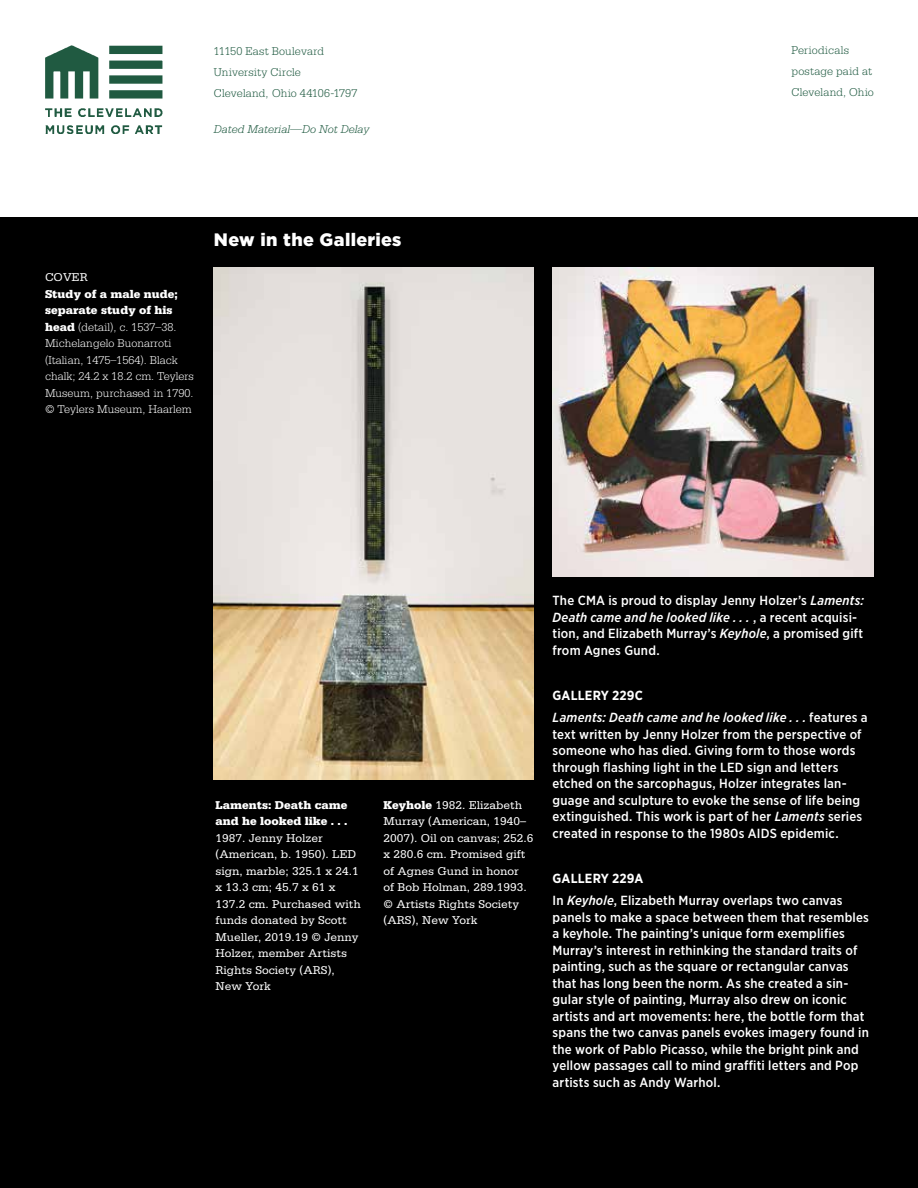
<style>
.page{position:relative;width:918px;height:1188px;background:#fff}
.page>*{position:absolute;margin:0;border:0;box-sizing:border-box;transform-origin:0 0}
.t1{font:900 18px "Gotham";letter-spacing:.02em;color:#fff}
.t2{font:500 13.2px/16.5px "Gotham Narrow";letter-spacing:.015em;color:#fff}
.t3{font:italic 500 13.2px/22.5px "Gotham Narrow";letter-spacing:.015em;color:#fff}
.t4{font:12px/16.5px "Serifa";color:#fff}
.t5{font:300 12px/16.5px "Serifa";color:#fff}
.t6{font:300 12px/21px "Serifa";letter-spacing:.005em;color:#205a41}
.t7{font:900 12px/16.5px "Serifa";color:#fff}
.t8{font:italic 300 12px "Serifa";color:#205a41}
.s1{font-weight:900}
.s2{font-style:italic}
.s3{font-weight:700;font-style:normal}
.s4{font-style:normal}
.s5{font-weight:700}
</style>
<div class="page">
<div style="left:0;top:217px;width:918px;height:971px;background:#000"></div>
<img style="left:45px;top:45px;width:118px;height:89px">
<img style="left:214px;top:268px;width:320px;height:511px">
<img style="left:553px;top:268px;width:320px;height:309px">
<p class="t6" style="left:214px;top:40px;width:145px">11150 East Boulevard<br>University Circle<br>Cleveland, Ohio 44106-1797</p>
<p class="t8" style="left:214px;top:122px;width:157px">Dated Material—Do Not Delay</p>
<p class="t4" style="left:45px;top:269px;width:44px">COVER</p>
<p class="t5" style="left:45px;top:286px;width:150px"><span class="s1">Study of a male nude; separate study of his head</span> (detail), c. 1537–38.<br>Michelangelo Buonarroti (Italian, 1475–1564). Black chalk; 24.2 x 18.2 cm. Teylers<br>Museum, purchased in 1790. © Teylers Museum, Haarlem</p>
<h1 class="t1" style="left:214px;top:228px;width:189px">New in the Galleries</h1>
<p class="t6" style="left:792px;top:40px;width:84px">Periodicals postage paid at<br>Cleveland, Ohio</p>
<p class="t7" style="left:215px;top:796px;width:134px">Laments: Death came and he looked like . . .</p>
<p class="t4" style="left:215px;top:830px;width:147px">1987. Jenny Holzer (American, b. 1950). LED sign, marble; 325.1 x 24.1 x 13.3 cm; 45.7 x 61 x<br>137.2 cm. Purchased with funds donated by Scott<br>Mueller, 2019.19 © Jenny<br>Holzer, member Artists<br>Rights Society (ARS),<br>New York</p>
<p class="t4" style="left:383px;top:797px;width:152px"><span class="s1">Keyhole</span> 1982. Elizabeth<br>Murray (American, 1940–<br>2007). Oil on canvas; 252.6 x 280.6 cm. Promised gift of Agnes Gund in honor<br>of Bob Holman, 289.1993. © Artists Rights Society (ARS), New York</p>
<p class="t2" style="left:553px;top:592px;width:313px">The CMA is proud to display Jenny Holzer’s <span class="s2">Laments:<br>Death came and he looked like . . .</span> , a recent acquisi&shy;tion, and Elizabeth Murray’s <span class="s2">Keyhole</span>, a promised gift from Agnes Gund.</p>
<p class="t3" style="left:553px;top:684px;width:317px"><span class="s3">GALLERY 229C<br></span>Laments: Death came and he looked like . . . <span class="s4">features a</span></p>
<p class="t2" style="left:553px;top:726px;width:311px">text written by Jenny Holzer from the perspective of someone who has died. Giving form to those words through flashing light in the LED sign and letters etched on the sarcophagus, Holzer integrates lan&shy;guage and sculpture to evoke the sense of life being extinguished. This work is part of her <span class="s2">Laments</span> series created in response to the 1980s AIDS epidemic.</p>
<p class="t2" style="left:553px;top:867px;width:291px;line-height:22.5px"><span class="s5">GALLERY 229A<br></span>In <span class="s2">Keyhole</span>, Elizabeth Murray overlaps two canvas</p>
<p class="t2" style="left:553px;top:909px;width:318px">panels to make a space between them that resembles a keyhole. The painting’s unique form exemplifies Murray’s interest in rethinking the standard traits of painting, such as the square or rectangular canvas that has long been the norm. As she created a sin&shy;gular style of painting, Murray also drew on iconic artists and art movements: here, the bottle form that spans the two canvas panels evokes imagery found in the work of Pablo Picasso, while the bright pink and yellow passages call to mind graffiti letters and Pop artists such as Andy Warhol.</p>
</div>
